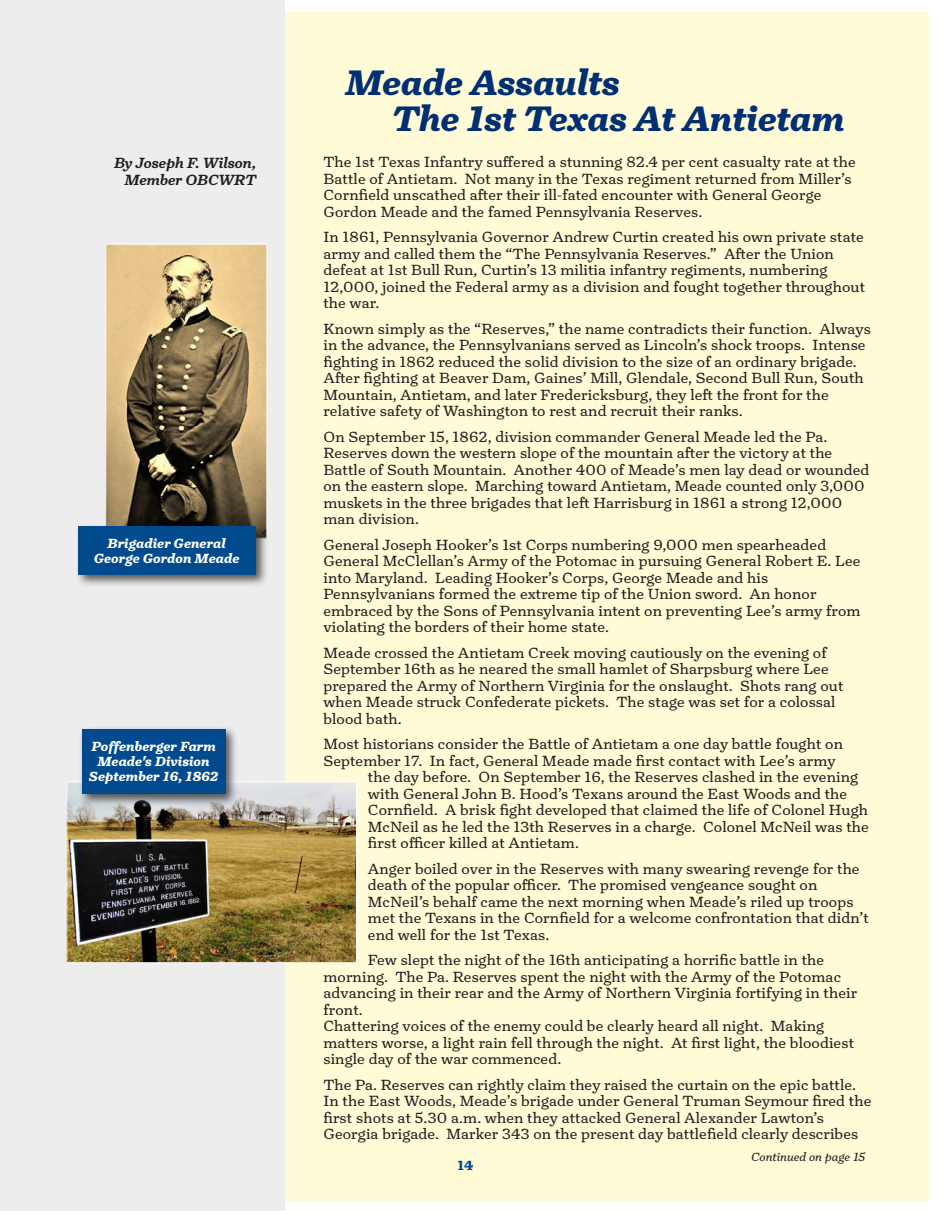
<style>
.page{position:relative;width:945px;height:1215px;background:#fff}
.page>*{position:absolute;margin:0;border:0;box-sizing:border-box;transform-origin:0 0}
.t1{font:italic 700 36px/36px "Turnip";color:#002f73}
.t2{font:15px/16.5px "Turnip";letter-spacing:.01em;color:#231f20}
.t3{font:italic 500 15px/16.5px "Turnip";color:#231f20;text-align:right}
.t4{font:italic 700 13.5px/15px "Turnip";letter-spacing:.01em;color:#fff;text-align:center}
.t5{font:700 13.5px "Turnip";color:#004a8d}
.t6{font:italic 12px "Turnip";color:#231f20}
</style>
<div class="page">
<div style="left:14px;top:13px;width:915px;height:1189px;background:#fffbd6"></div>
<div style="left:0;top:0;width:285px;height:1211px;background:#eeedee"></div>
<img style="left:107px;top:246px;width:158px;height:277px">
<div style="left:105px;top:244px;width:162px;height:295px;border:1px solid #fff"></div>
<div style="left:75px;top:523px;width:194px;height:65px;background:#231f20;opacity:.75"></div>
<div style="left:78px;top:526px;width:177px;height:48px;background:#004a8d"></div>
<img style="left:68px;top:784px;width:287px;height:177px">
<div style="left:66px;top:782px;width:291px;height:181px;border:1px solid #fff"></div>
<div style="left:79px;top:725px;width:160px;height:82px;background:#231f20;opacity:.75"></div>
<div style="left:82px;top:729px;width:144px;height:65px;background:#004a8d"></div>
<p class="t3" style="left:114px;top:155px;width:144px">By Joseph F. Wilson,<br>Member OBCWRT</p>
<p class="t4" style="left:94px;top:536px;width:147px">Brigadier General<br>George Gordon Meade</p>
<p class="t4" style="left:89px;top:739px;width:131px">Poffenberger Farm<br>Meade's Division<br>September 16, 1862</p>
<h1 class="t1" style="left:393px;top:64px;width:454px;text-indent:-47px">Meade Assaults<br>The 1st Texas At Antietam</h1>
<p class="t2" style="left:323px;top:154px;width:534px">The 1st Texas Infantry suffered a stunning 82.4 per cent casualty rate at the Battle of Antietam. Not many in the Texas regiment returned from Miller’s Cornfield unscathed after their ill-fated encounter with General George Gordon Meade and the famed Pennsylvania Reserves.</p>
<p class="t2" style="left:323px;top:229px;width:543px">In 1861, Pennsylvania Governor Andrew Curtin created his own private state army and called them the “The Pennsylvania Reserves.” After the Union defeat at 1st Bull Run, Curtin’s 13 militia infantry regiments, numbering 12,000, joined the Federal army as a division and fought together throughout the war.</p>
<p class="t2" style="left:323px;top:320px;width:549px">Known simply as the “Reserves,” the name contradicts their function. Always in the advance, the Pennsylvanians served as Lincoln’s shock troops. Intense fighting in 1862 reduced the solid division to the size of an ordinary brigade.<br>After fighting at Beaver Dam, Gaines’ Mill, Glendale, Second Bull Run, South Mountain, Antietam, and later Fredericksburg, they left the front for the relative safety of Washington to rest and recruit their ranks.</p>
<p class="t2" style="left:323px;top:428px;width:548px">On September 15, 1862, division commander General Meade led the Pa.<br>Reserves down the western slope of the mountain after the victory at the Battle of South Mountain. Another 400 of Meade’s men lay dead or wounded on the eastern slope. Marching toward Antietam, Meade counted only 3,000 muskets in the three brigades that left Harrisburg in 1861 a strong 12,000 man division.</p>
<p class="t2" style="left:323px;top:536px;width:539px">General Joseph Hooker’s 1st Corps numbering 9,000 men spearheaded General McClellan’s Army of the Potomac in pursuing General Robert E. Lee into Maryland. Leading Hooker’s Corps, George Meade and his Pennsylvanians formed the extreme tip of the Union sword. An honor embraced by the Sons of Pennsylvania intent on preventing Lee’s army from violating the borders of their home state.</p>
<p class="t2" style="left:323px;top:644px;width:521px">Meade crossed the Antietam Creek moving cautiously on the evening of September 16th as he neared the small hamlet of Sharpsburg where Lee prepared the Army of Northern Virginia for the onslaught. Shots rang out when Meade struck Confederate pickets. The stage was set for a colossal blood bath.</p>
<p class="t2" style="left:323px;top:736px;width:521px">Most historians consider the Battle of Antietam a one day battle fought on</p>
<p class="t2" style="left:323px;top:752px;width:514px">September 17. In fact, General Meade made first contact with Lee’s army</p>
<p class="t2" style="left:368px;top:769px;width:492px">the day before. On September 16, the Reserves clashed in the evening</p>
<p class="t2" style="left:368px;top:785px;width:481px">with General John B. Hood’s Texans around the East Woods and the</p>
<p class="t2" style="left:368px;top:802px;width:502px">Cornfield. A brisk fight developed that claimed the life of Colonel Hugh</p>
<p class="t2" style="left:368px;top:818px;width:502px">McNeil as he led the 13th Reserves in a charge. Colonel McNeil was the</p>
<p class="t2" style="left:368px;top:835px;width:213px">first officer killed at Antietam.</p>
<p class="t2" style="left:368px;top:860px;width:502px">Anger boiled over in the Reserves with many swearing revenge for the death of the popular officer. The promised vengeance sought on McNeil’s behalf came the next morning when Meade’s riled up troops met the Texans in the Cornfield for a welcome confrontation that didn’t end well for the 1st Texas.</p>
<p class="t2" style="left:323px;top:952px;width:535px;text-indent:44px">Few slept the night of the 16th anticipating a horrific battle in the morning. The Pa. Reserves spent the night with the Army of the Potomac advancing in their rear and the Army of Northern Virginia fortifying in their front.<br>Chattering voices of the enemy could be clearly heard all night. Making matters worse, a light rain fell through the night. At first light, the bloodiest single day of the war commenced.</p>
<p class="t2" style="left:323px;top:1076px;width:549px">The Pa. Reserves can rightly claim they raised the curtain on the epic battle.<br>In the East Woods, Meade’s brigade under General Truman Seymour fired the first shots at 5.30 a.m. when they attacked General Alexander Lawton’s Georgia brigade. Marker 343 on the present day battlefield clearly describes</p>
<p class="t5" style="left:458px;top:1157px;width:17px">14</p>
<p class="t6" style="left:752px;top:1150px;width:116px">Continued on page 15</p>
</div>
